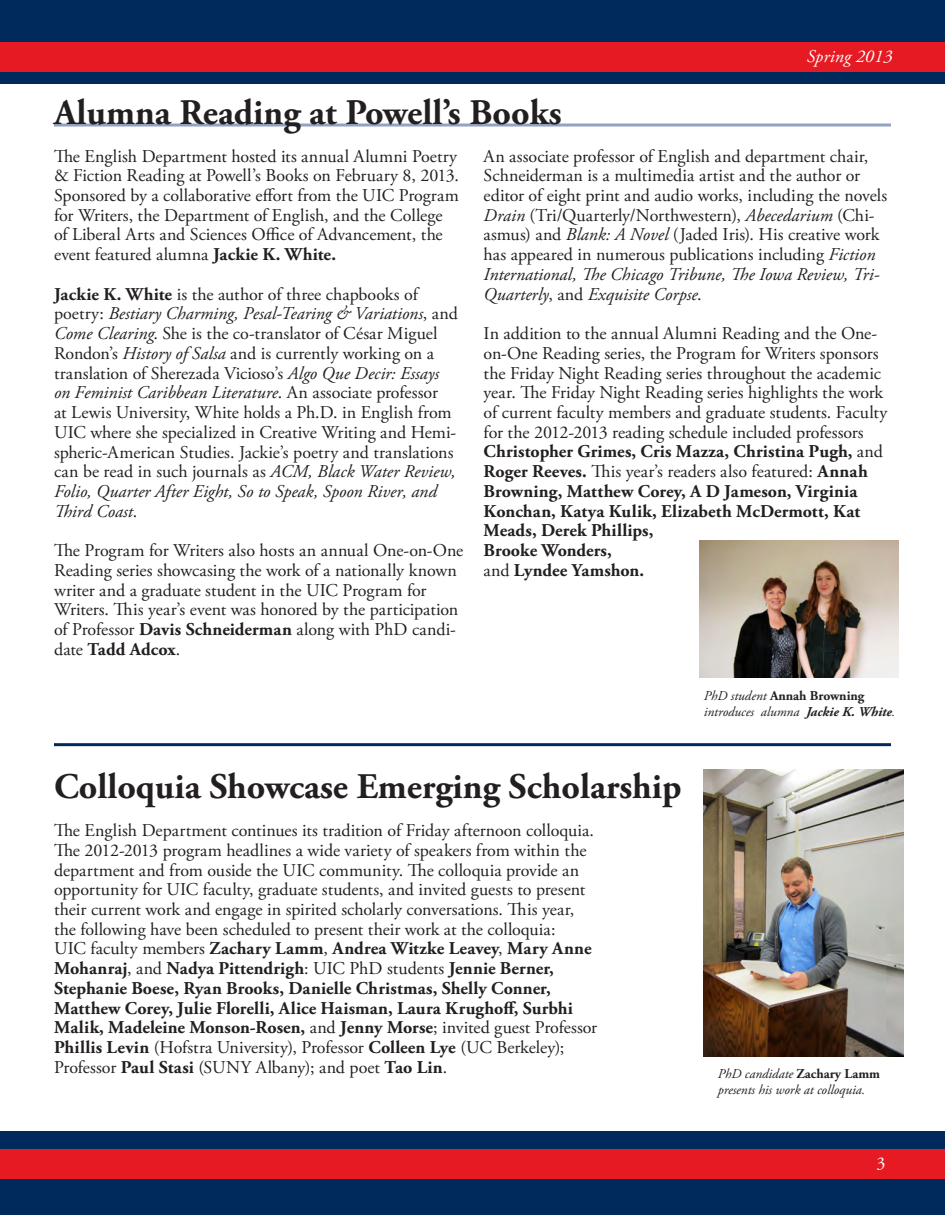
<style>
.page{position:relative;width:945px;height:1215px;background:#fff}
.page>*{position:absolute;margin:0;border:0;box-sizing:border-box;transform-origin:0 0}
.Heading1{font:700 36px "Adobe Garamond Pro";color:#231f20}
.Section_Head{font:700 36px "Adobe Garamond Pro";color:#231f20}
.Body_Text-Main{font:18px/19.8px "Adobe Garamond Pro";color:#231f20}
.Body_Text-Main-2{font:700 18px "Adobe Garamond Pro";letter-spacing:.005em;color:#231f20}
.t1{font:italic 18px "Adobe Garamond Pro";letter-spacing:.01em;color:#fff}
.Body_Text-Main-3{font:18px "Adobe Garamond Pro";color:#fff}
.Picture_captions{font:italic 13.5px/16.2px "Adobe Garamond Pro";color:#231f20}
.s1{font-weight:700}
.s2{font-style:italic}
.s3{font-weight:400}
.s4{font-weight:700;font-style:normal}
</style>
<div class="page">
<div style="left:0;top:0;width:945px;height:83px;background:#00295c"></div>
<div style="left:0;top:42px;width:945px;height:30px;background:#e51a23"></div>
<div style="left:0;top:1132px;width:945px;height:83px;background:#00295c"></div>
<div style="left:0;top:1149px;width:945px;height:30px;background:#e51a23"></div>
<hr style="left:54px;top:743px;width:837px;height:3px;background:#00295c">
<img style="left:704px;top:770px;width:199px;height:287px">
<img style="left:699px;top:540px;width:200px;height:138px">
<hr style="left:54px;top:124px;width:837px;height:3px;background:#92a2c1">
<p class="Section_Head" style="left:54px;top:91px;width:509px">Alumna Reading at Powell’s Books</p>
<p class="t1" style="left:807px;top:46px;width:87px">Spring 2013</p>
<p class="Body_Text-Main" style="left:54px;top:147px;width:407px">The English Department hosted its annual Alumni Poetry &amp; Fiction Reading at Powell’s Books on February 8, 2013.<br>Sponsored by a collaborative effort from the UIC Program for Writers, the Department of English, and the College of Liberal Arts and Sciences Office of Advancement, the event featured alumna <span class="s1">Jackie K. White.</span></p>
<p class="Body_Text-Main" style="left:54px;top:285px;width:405px"><span class="s1">Jackie K. White</span> is the author of three chapbooks of poetry: <span class="s2">Bestiary Charming, Pesal-Tearing &amp; Variations</span>, and <span class="s2">Come Clearing</span>. She is the co-translator of César Miguel Rondon’s <span class="s2">History of Salsa</span> and is currently working on a translation of Sherezada Vicioso’s <span class="s2">Algo Que Decir: Essays on Feminist Caribbean Literature</span>. An associate professor<br>at Lewis University, White holds a Ph.D. in English from UIC where she specialized in Creative Writing and Hemi&shy;spheric-American Studies. Jackie’s poetry and translations can be read in such journals as <span class="s2">ACM, Black Water Review, Folio, Quarter After Eight, So to Speak, Spoon River, and Third Coast</span>.</p>
<p class="Body_Text-Main" style="left:54px;top:541px;width:411px">The Program for Writers also hosts an annual One-on-One Reading series showcasing the work of a nationally known writer and a graduate student in the UIC Program for Writers. This year’s event was honored by the participation of Professor <span class="s1">Davis Schneiderman</span> along with PhD candi&shy;date <span class="s1">Tadd Adcox</span>.</p>
<p class="Body_Text-Main" style="left:484px;top:147px;width:386px">An associate professor of English and department chair,</p>
<p class="Body_Text-Main" style="left:484px;top:166px;width:405px">Schneiderman is a multimedia artist and the author or editor of eight print and audio works, including the novels <span class="s2">Drain</span> (Tri/Quarterly/Northwestern), <span class="s2">Abecedarium</span> (Chi&shy;asmus) and <span class="s2">Blank: A Novel</span> (Jaded Iris). His creative work has appeared in numerous publications including <span class="s2">Fiction International, The Chicago Tribune, The Iowa Review, Tri-Quarterly</span>, and <span class="s2">Exquisite Corpse</span>.</p>
<p class="Body_Text-Main" style="left:484px;top:324px;width:405px">In addition to the annual Alumni Reading and the One&shy;on-One Reading series, the Program for Writers sponsors the Friday Night Reading series throughout the academic year. The Friday Night Reading series highlights the work of current faculty members and graduate students. Faculty for the 2012-2013 reading schedule included professors <span class="s1">Christopher Grimes, Cris Mazza, Christina Pugh,</span> and <span class="s1">Roger Reeves.</span> This year’s readers also featured: <span class="s1">Annah Browning, Matthew Corey, A D Jameson, Virginia Konchan, Katya Kulik, Elizabeth McDermott, Kat Meads, Derek Phillips,</span></p>
<p class="Body_Text-Main-2" style="left:484px;top:540px;width:130px">Brooke Wonders,</p>
<p class="Body_Text-Main-2" style="left:484px;top:560px;width:162px"><span class="s3">and</span> Lyndee Yamshon.</p>
<p class="Picture_captions" style="left:704px;top:688px;width:193px">PhD student <span class="s4">Annah Browning </span>introduces alumna <span class="s1">Jackie K. White</span>.</p>
<p class="Heading1" style="left:54px;top:766px;width:629px">Colloquia Showcase Emerging Scholarship</p>
<p class="Body_Text-Main" style="left:54px;top:821px;width:542px">The English Department continues its tradition of Friday afternoon colloquia.</p>
<p class="Body_Text-Main" style="left:54px;top:841px;width:534px">The 2012-2013 program headlines a wide variety of speakers from within the</p>
<p class="Body_Text-Main" style="left:54px;top:861px;width:527px">department and from ouside the UIC community. The colloquia provide an</p>
<p class="Body_Text-Main" style="left:54px;top:880px;width:533px">opportunity for UIC faculty, graduate students, and invited guests to present</p>
<p class="Body_Text-Main" style="left:54px;top:900px;width:522px">their current work and engage in spirited scholarly conversations. This year,</p>
<p class="Body_Text-Main" style="left:54px;top:920px;width:503px">the following have been scheduled to present their work at the colloquia:</p>
<p class="Body_Text-Main-2" style="left:54px;top:938px;width:539px"><span class="s3">UIC faculty members</span> Zachary Lamm<span class="s3">,</span> Andrea Witzke Leavey<span class="s3">,</span> Mary Anne</p>
<p class="Body_Text-Main-2" style="left:54px;top:958px;width:501px">Mohanraj<span class="s3">, and</span> Nadya Pittendrigh<span class="s3">: UIC PhD students</span> Jennie Berner,</p>
<p class="Body_Text-Main-2" style="left:54px;top:978px;width:498px">Stephanie Boese, Ryan Brooks, Danielle Christmas, Shelly Conner,</p>
<p class="Body_Text-Main-2" style="left:54px;top:997px;width:521px">Matthew Corey, Julie Florelli, Alice Haisman, Laura Krughoff, Surbhi</p>
<p class="Body_Text-Main-2" style="left:54px;top:1017px;width:545px">Malik, Madeleine Monson-Rosen, <span class="s3">and</span> Jenny Morse<span class="s3">; invited guest Professor</span></p>
<p class="Body_Text-Main" style="left:54px;top:1038px;width:512px"><span class="s1">Phillis Levin</span> (Hofstra University), Professor <span class="s1">Colleen Lye</span> (UC Berkeley);</p>
<p class="Body_Text-Main" style="left:54px;top:1058px;width:395px">Professor <span class="s1">Paul Stasi</span> (SUNY Albany); and poet <span class="s1">Tao Lin</span>.</p>
<p class="Picture_captions" style="left:718px;top:1066px;width:164px">PhD candidate <span class="s4">Zachary Lamm </span>presents his work at colloquia.</p>
<p class="Body_Text-Main-3" style="left:876px;top:1152px;width:10px">3</p>
</div>
